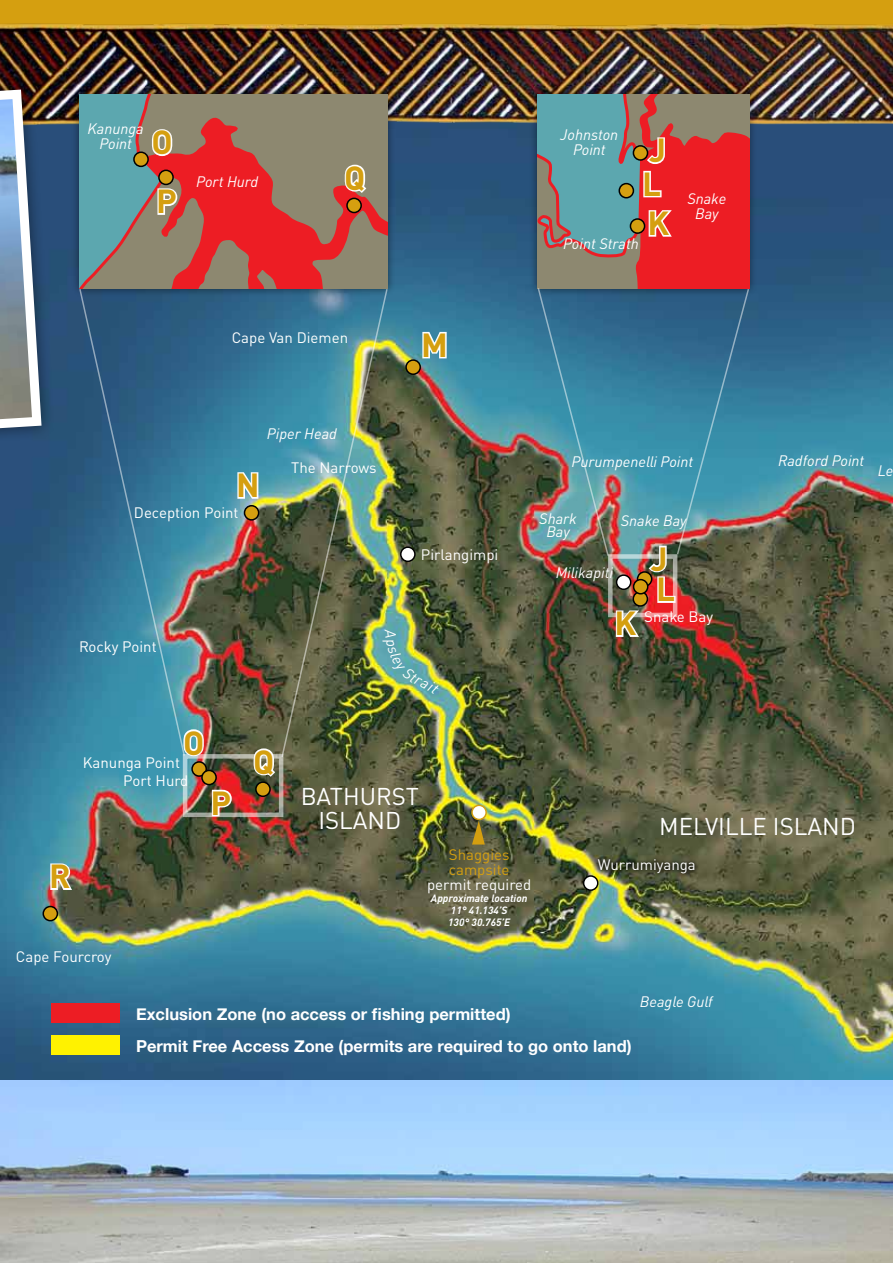
<style>
.page{position:relative;width:893px;height:1263px;background:#fff}
.page>*{position:absolute;margin:0;border:0;box-sizing:border-box;transform-origin:0 0}
.t1{font:700 33px/58.9px "DINOT";color:#d59f10}
.t2{font:24px/24px "DINOT";color:#fff;text-align:center}
.t3{font:700 16.5px/32.5px "Helvetica Neue";color:#fff}
.t4{font:italic 15px/15px "DINOT";color:#fff;text-align:center}
.t5{font:15px "DINOT";color:#fff}
.t6{font:15px/15px "DINOT";color:#d59f10}
.t7{font:italic 700 10.5px/12px "DINOT";color:#fff;text-align:center}
</style>
<div class="page">
<img style="left:0;top:126px;width:893px;height:954px">
<div style="left:0;top:0;width:893px;height:111px;background:#d59f10"></div>
<img style="left:0;top:23px;width:893px;height:103px">
<img style="left:0;top:1080px;width:893px;height:183px">
<div style="left:51px;top:1003px;width:68px;height:20px;background:#ed1d24"></div>
<div style="left:51px;top:1035px;width:68px;height:19px;background:#fff200"></div>
<div style="left:0;top:76px;width:55px;height:385px;background:#000;opacity:.5"></div>
<svg style="left:0;top:85px;width:46px;height:367px"></svg>
<div style="left:593px;top:855px;width:106px;height:23px;background:#000;opacity:.75"></div>
<svg style="left:421px;top:330px;width:27px;height:30px"></svg>
<svg style="left:236px;top:471px;width:24px;height:29px"></svg>
<svg style="left:251px;top:747px;width:26px;height:32px"></svg>
<svg style="left:210px;top:788px;width:23px;height:30px"></svg>
<svg style="left:181px;top:727px;width:25px;height:31px"></svg>
<svg style="left:49px;top:862px;width:25px;height:30px"></svg>
<div style="left:244px;top:506px;width:15px;height:14px;background:#d59f10;border-radius:50%"></div>
<div style="left:244px;top:505px;width:15px;height:16px;border:2px solid #000;border-radius:50%"></div>
<div style="left:192px;top:762px;width:14px;height:14px;background:#d59f10;border-radius:50%"></div>
<div style="left:191px;top:761px;width:16px;height:16px;border:2px solid #000;border-radius:50%"></div>
<div style="left:202px;top:770px;width:14px;height:14px;background:#d59f10;border-radius:50%"></div>
<div style="left:201px;top:770px;width:16px;height:15px;border:2px solid #000;border-radius:50%"></div>
<div style="left:43px;top:906px;width:14px;height:15px;background:#d59f10;border-radius:50%"></div>
<div style="left:43px;top:906px;width:15px;height:15px;border:2px solid #000;border-radius:50%"></div>
<div style="left:256px;top:782px;width:14px;height:14px;background:#d59f10;border-radius:50%"></div>
<div style="left:255px;top:781px;width:16px;height:16px;border:2px solid #000;border-radius:50%"></div>
<div style="left:584px;top:876px;width:14px;height:14px;background:#fff;border-radius:50%"></div>
<div style="left:583px;top:875px;width:15px;height:16px;border:2px solid #000;border-radius:50%"></div>
<div style="left:401px;top:547px;width:14px;height:14px;background:#fff;border-radius:50%"></div>
<div style="left:400px;top:546px;width:16px;height:16px;border:2px solid #000;border-radius:50%"></div>
<div style="left:406px;top:360px;width:14px;height:14px;background:#d59f10;border-radius:50%"></div>
<div style="left:405px;top:359px;width:16px;height:16px;border:2px solid #000;border-radius:50%"></div>
<div style="left:529px;top:86px;width:228px;height:211px;background:#000;opacity:.5"></div>
<div style="left:71px;top:86px;width:324px;height:211px;background:#000;opacity:.5"></div>
<svg style="left:80px;top:94px;width:307px;height:195px;background:#a17066"></svg>
<div style="left:347px;top:198px;width:14px;height:14px;background:#d59f10;border-radius:50%"></div>
<div style="left:346px;top:198px;width:16px;height:15px;border:2px solid #000;border-radius:50%"></div>
<svg style="left:78px;top:287px;width:108px;height:470px;background:#357292"></svg>
<img style="left:280px;top:287px;width:109px;height:472px">
<img style="left:536px;top:94px;width:214px;height:545px">
<div style="left:472px;top:805px;width:14px;height:14px;background:#fff;border-radius:50%"></div>
<div style="left:471px;top:804px;width:16px;height:16px;border:2px solid #d59f10;border-radius:50%"></div>
<svg style="left:472px;top:821px;width:13px;height:23px"></svg>
<img style="left:382px;top:629px;width:57px;height:66px">
<p class="t4" style="left:88px;top:121px;width:58px">Kanunga<br>Point</p>
<h1 class="t1" style="left:151px;top:112px;width:27px">O<br>P</h1>
<p class="t4" style="left:196px;top:174px;width:64px">Port Hurd</p>
<h1 class="t1" style="left:344px;top:148px;width:23px">Q</h1>
<p class="t4" style="left:560px;top:126px;width:60px">Johnston<br>Point</p>
<h1 class="t1" style="left:649px;top:120px;width:18px">J</h1>
<h1 class="t1" style="left:642px;top:153px;width:20px">L</h1>
<h1 class="t1" style="left:647px;top:193px;width:23px">K</h1>
<p class="t4" style="left:563px;top:235px;width:77px">Point Strath</p>
<p class="t4" style="left:687px;top:191px;width:40px">Snake<br>Bay</p>
<p class="t5" style="left:232px;top:328px;width:118px">Cape Van Diemen</p>
<h1 class="t1" style="left:236px;top:455px;width:25px">N</h1>
<p class="t5" style="left:134px;top:503px;width:106px">Deception Point</p>
<p class="t4" style="left:267px;top:426px;width:72px">Piper Head</p>
<p class="t5" style="left:291px;top:458px;width:87px">The Narrows</p>
<p class="t5" style="left:79px;top:637px;width:79px">Rocky Point</p>
<h1 class="t1" style="left:421px;top:315px;width:28px">M</h1>
<p class="t5" style="left:421px;top:545px;width:79px">Pirlangimpi</p>
<p class="t4" style="left:571px;top:454px;width:123px">Purumpenelli Point</p>
<p class="t4" style="left:539px;top:511px;width:39px;line-height:13.5px">Shark<br>Bay</p>
<p class="t4" style="left:621px;top:513px;width:67px">Snake Bay</p>
<p class="t4" style="left:556px;top:565px;width:59px">Milikapiti</p>
<h1 class="t1" style="left:615px;top:593px;width:23px">K</h1>
<h1 class="t1" style="left:651px;top:528px;width:18px">J</h1>
<h1 class="t1" style="left:656px;top:559px;width:20px">L</h1>
<p class="t5" style="left:644px;top:607px;width:70px">Snake Bay</p>
<p class="t4" style="left:778px;top:453px;width:88px">Radford Point</p>
<p class="t4" style="left:878px;top:463px;width:17px">Le</p>
<h1 class="t1" style="left:183px;top:712px;width:23px">O</h1>
<p class="t5" style="left:83px;top:754px;width:99px">Kanunga Point</p>
<p class="t5" style="left:123px;top:772px;width:67px">Port Hurd</p>
<h1 class="t1" style="left:211px;top:772px;width:22px">P</h1>
<h1 class="t1" style="left:49px;top:846px;width:23px">R</h1>
<h1 class="t1" style="left:253px;top:731px;width:23px">Q</h1>
<p class="t5" style="left:16px;top:947px;width:97px">Cape Fourcroy</p>
<h2 class="t2" style="left:301px;top:783px;width:120px">BATHURST<br>ISLAND</h2>
<p class="t6" style="left:449px;top:847px;width:62px">Shaggies campsite</p>
<p class="t5" style="left:427px;top:875px;width:106px">permit required</p>
<p class="t7" style="left:431px;top:892px;width:98px">Approximate location<br>11° 41.134’S<br>130° 30.765’E</p>
<h2 class="t2" style="left:659px;top:814px;width:198px">MELVILLE ISLAND</h2>
<p class="t5" style="left:598px;top:856px;width:99px">Wurrumiyanga</p>
<p class="t3" style="left:136px;top:998px;width:497px">Exclusion Zone (no access or fishing permitted)<br>Permit Free Access Zone (permits are required to go onto land)</p>
<p class="t4" style="left:640px;top:993px;width:74px">Beagle Gulf</p>
</div>
